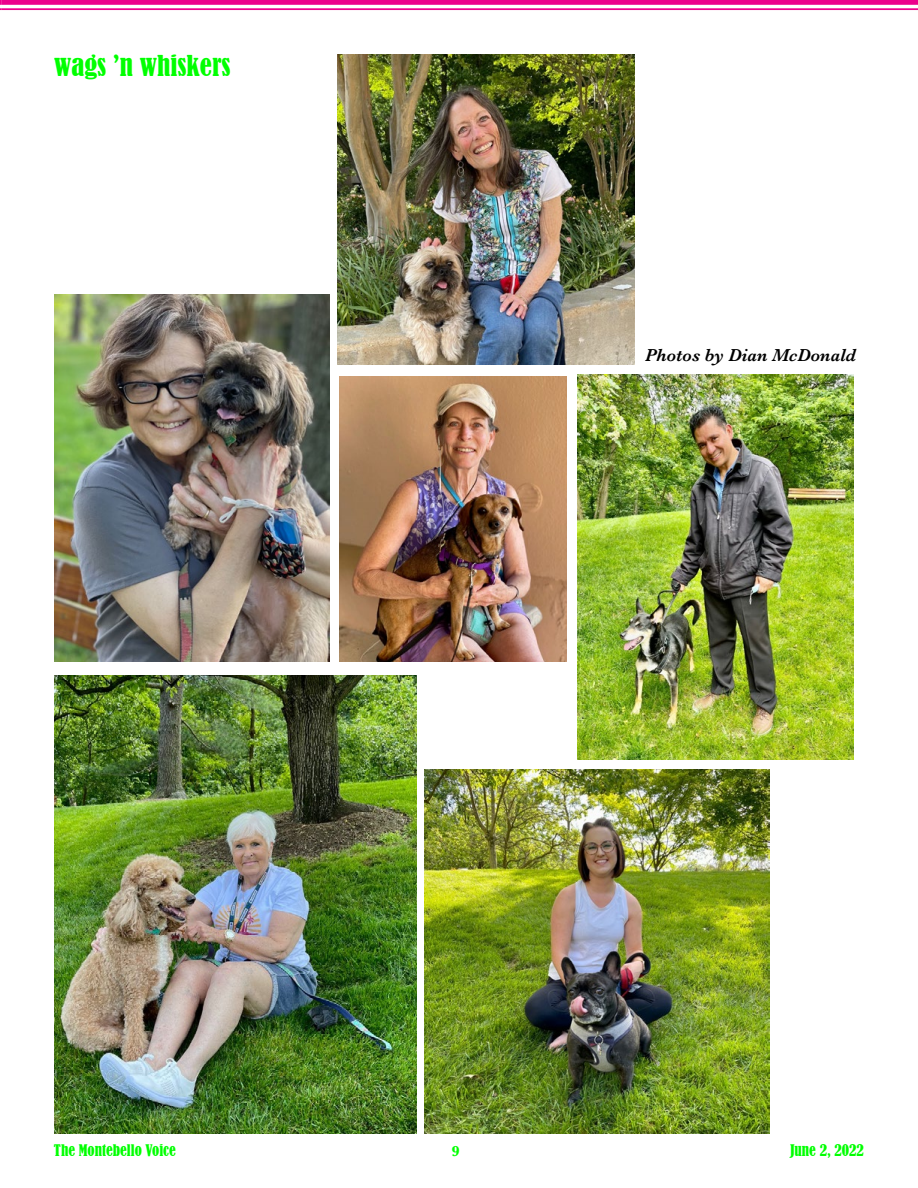
<style>
.page{position:relative;width:918px;height:1188px;background:#fff}
.page>*{position:absolute;margin:0;border:0;box-sizing:border-box;transform-origin:0 0}
.t1{font:condensed 27px "Bernard";color:#0f0}
.t2{font:italic 600 18px "Baskerville";color:#000}
.t3{font:condensed 15px "Bernard";color:#0f0}
.t4{font:700 15px "Baskerville";color:#0f0}
</style>
<div class="page">
<svg style="left:0;top:0;width:2px;height:10px"></svg>
<div style="left:2px;top:0;width:916px;height:5px;background:#ec008c"></div>
<hr style="left:2px;top:8px;width:916px;height:2px;background:#ec008c">
<img style="left:54px;top:676px;width:363px;height:458px">
<img style="left:338px;top:54px;width:296px;height:310px">
<img style="left:424px;top:770px;width:346px;height:364px">
<img style="left:54px;top:295px;width:275px;height:367px">
<img style="left:340px;top:376px;width:227px;height:286px">
<img style="left:577px;top:375px;width:277px;height:384px">
<h1 class="t1" style="left:54px;top:50px;width:178px">wags ’n whiskers</h1>
<p class="t2" style="left:645px;top:343px;width:213px">Photos by Dian McDonald</p>
<p class="t3" style="left:54px;top:1141px;width:123px">The Montebello Voice</p>
<p class="t4" style="left:451px;top:1140px;width:10px">9</p>
<p class="t3" style="left:790px;top:1141px;width:75px">June 2, 2022</p>
</div>
